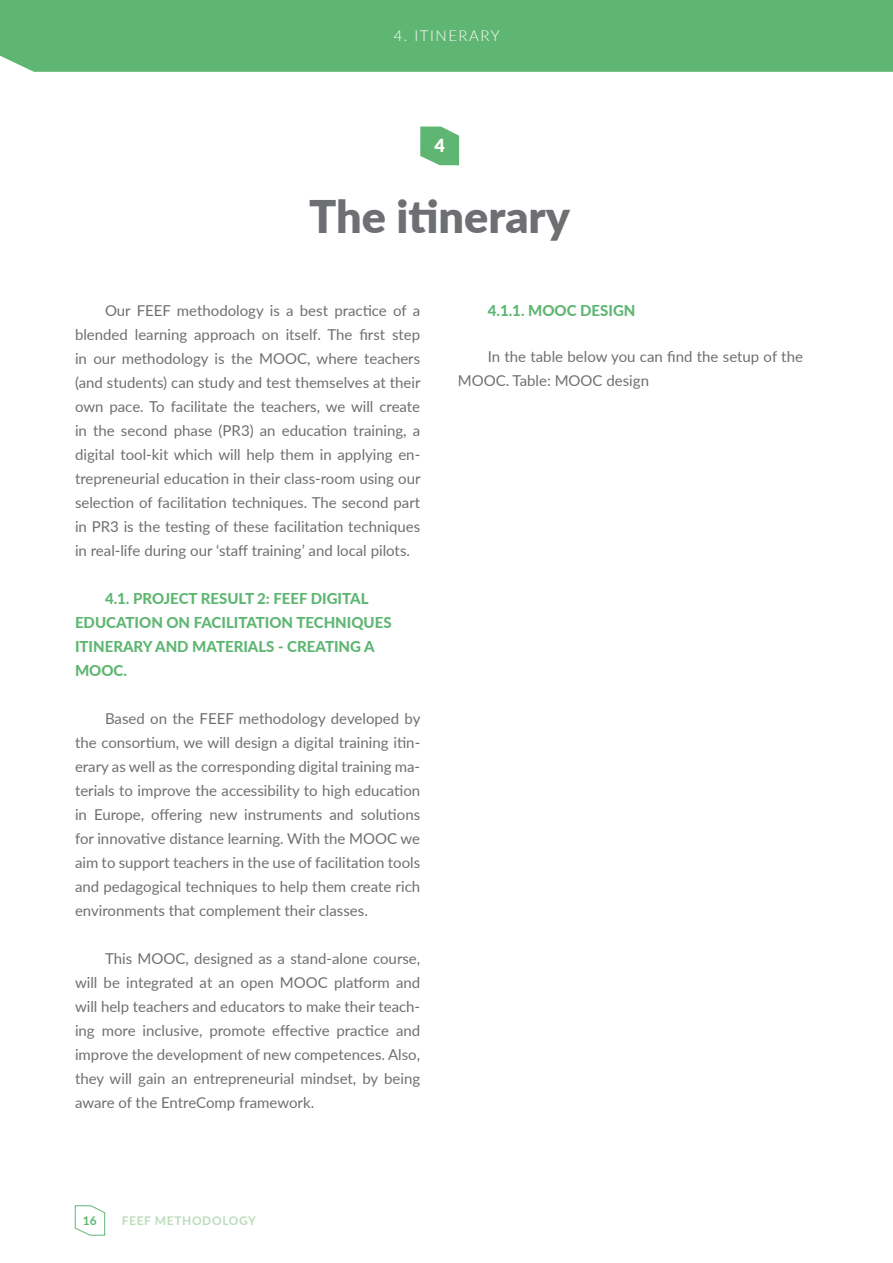
<style>
.page{position:relative;width:893px;height:1263px;background:#fff}
.page>*{position:absolute;margin:0;border:0;box-sizing:border-box;transform-origin:0 0}
.t1{font:900 45px "Lato";color:#6e6f72}
.t2{font:900 18px "Lato";color:#fff}
.t3{font:15px/24px "Lato";color:#6e6f72;text-align:justify}
.t4{font:800 15px/24px "Lato";color:#5fb672}
.t5{font:300 15px "Lato";letter-spacing:.1em;color:#fff}
.t6{font:700 12px "Lato";letter-spacing:.05em;color:#bbdcbb}
.t7{font:700 12px "Lato";color:#5fb672}
</style>
<div class="page">
<svg style="left:75px;top:1205px;width:30px;height:30px"></svg>
<svg style="left:420px;top:127px;width:39px;height:38px"></svg>
<div style="left:0;top:0;width:893px;height:72px;background:#5fb672"></div>
<p class="t5" style="left:394px;top:25px;width:107px">4. ITINERARY</p>
<p class="t2" style="left:434px;top:132px;width:12px">4</p>
<h1 class="t1" style="left:309px;top:183px;width:262px">The itinerary</h1>
<p class="t3" style="left:75px;top:298px;width:347px;text-indent:30px">Our FEEF methodology is a best practice of a blended learning approach on itself. The first step in our methodology is the MOOC, where teachers (and students) can study and test themselves at their own pace. To facilitate the teachers, we will create in the second phase (PR3) an education training, a digital tool-kit which will help them in applying en&shy;trepreneurial education in their class-room using our selection of facilitation techniques. The second part in PR3 is the testing of these facilitation techniques in real-life during our ‘staff training’ and local pilots.</p>
<p class="t4" style="left:75px;top:586px;width:318px;text-indent:30px">4.1. PROJECT RESULT 2: FEEF DIGITAL<br>EDUCATION ON FACILITATION TECHNIQUES<br>ITINERARY AND MATERIALS - CREATING A<br>MOOC.</p>
<p class="t3" style="left:75px;top:706px;width:347px;text-indent:30px">Based on the FEEF methodology developed by the consortium, we will design a digital training itin&shy;erary as well as the corresponding digital training ma&shy;terials to improve the accessibility to high education in Europe, offering new instruments and solutions for innovative distance learning. With the MOOC we aim to support teachers in the use of facilitation tools and pedagogical techniques to help them create rich environments that complement their classes.</p>
<p class="t3" style="left:75px;top:946px;width:347px;text-indent:30px">This MOOC, designed as a stand-alone course, will be integrated at an open MOOC platform and will help teachers and educators to make their teach&shy;ing more inclusive, promote effective practice and improve the development of new competences. Also, they will gain an entrepreneurial mindset, by being aware of the EntreComp framework.</p>
<p class="t4" style="left:488px;top:298px;width:149px">4.1.1. MOOC DESIGN</p>
<p class="t3" style="left:458px;top:344px;width:347px;text-indent:30px">In the table below you can find the setup of the<br>MOOC. Table: MOOC design</p>
<p class="t7" style="left:83px;top:1212px;width:15px">16</p>
<p class="t6" style="left:122px;top:1212px;width:136px">FEEF METHODOLOGY</p>
</div>
